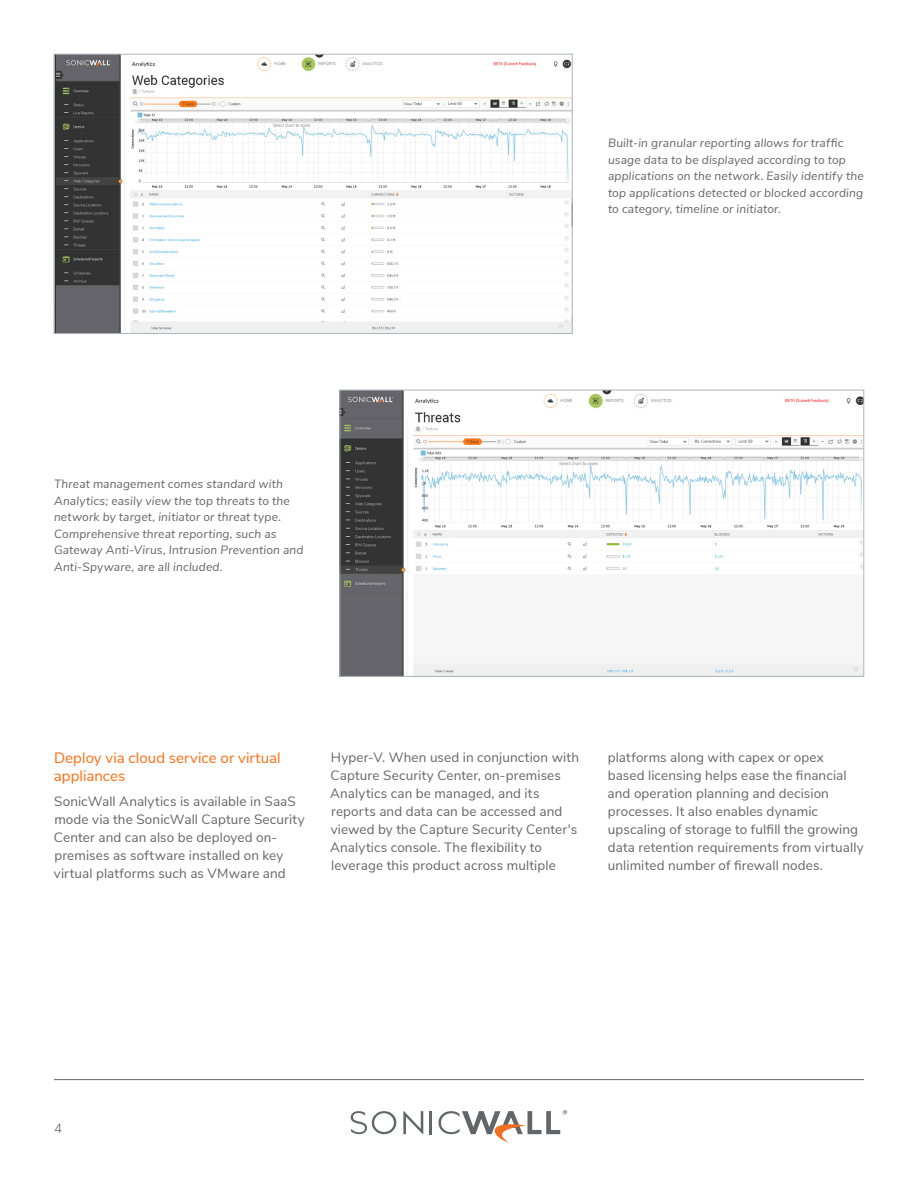
<style>
.page{position:relative;width:918px;height:1188px;background:#fff}
.page>*{position:absolute;margin:0;border:0;box-sizing:border-box;transform-origin:0 0}
.Section_Heading_1{font:15px/18px "Nunito Sans";letter-spacing:.005em;color:#ff6c0c}
.Body_Copy{font:13.5px/18px "Nunito Sans";letter-spacing:.01em;color:#65656a}
.t1{font:300 13.5px "Nunito Sans";color:#63656a}
.Body_Copy-2{font:italic 12px/16.5px "Nunito Sans";letter-spacing:.015em;color:#65656a}
</style>
<div class="page">
<hr style="left:54px;top:1079px;width:810px;height:1px;background:#63656a">
<svg style="left:403px;top:1111px;width:20px;height:23px"></svg>
<hr style="left:429px;top:1111px;width:2px;height:23px;background:#636669">
<svg style="left:351px;top:1111px;width:45px;height:23px"></svg>
<svg style="left:439px;top:1110px;width:128px;height:33px"></svg>
<img style="left:56px;top:56px;width:514px;height:276px">
<div style="left:54px;top:54px;width:518px;height:280px;border:1px solid #aeb3b8"></div>
<img style="left:342px;top:392px;width:520px;height:283px">
<div style="left:340px;top:390px;width:524px;height:287px;border:1px solid #aeb3b8"></div>
<p class="Body_Copy-2" style="left:608px;top:134px;width:257px">Built-in granular reporting allows for traffic usage data to be displayed according to top applications on the network. Easily identify the top applications detected or blocked according to category, timeline or initiator.</p>
<p class="Body_Copy-2" style="left:54px;top:475px;width:251px">Threat management comes standard with Analytics; easily view the top threats to the network by target, initiator or threat type.<br>Comprehensive threat reporting, such as Gateway Anti-Virus, Intrusion Prevention and Anti-Spyware, are all included.</p>
<p class="Section_Heading_1" style="left:54px;top:748px;width:228px">Deploy via cloud service or virtual appliances</p>
<p class="Body_Copy" style="left:54px;top:791px;width:252px">SonicWall Analytics is available in SaaS mode via the SonicWall Capture Security Center and can also be deployed on&shy;premises as software installed on key virtual platforms such as VMware and</p>
<p class="Body_Copy" style="left:330px;top:747px;width:251px">Hyper-V. When used in conjunction with Capture Security Center, on-premises Analytics can be managed, and its reports and data can be accessed and viewed by the Capture Security Center's Analytics console. The flexibility to leverage this product across multiple</p>
<p class="Body_Copy" style="left:608px;top:747px;width:258px">platforms along with capex or opex based licensing helps ease the financial and operation planning and decision processes. It also enables dynamic upscaling of storage to fulfill the growing data retention requirements from virtually unlimited number of firewall nodes.</p>
<p class="t1" style="left:54px;top:1118px;width:10px">4</p>
</div>
